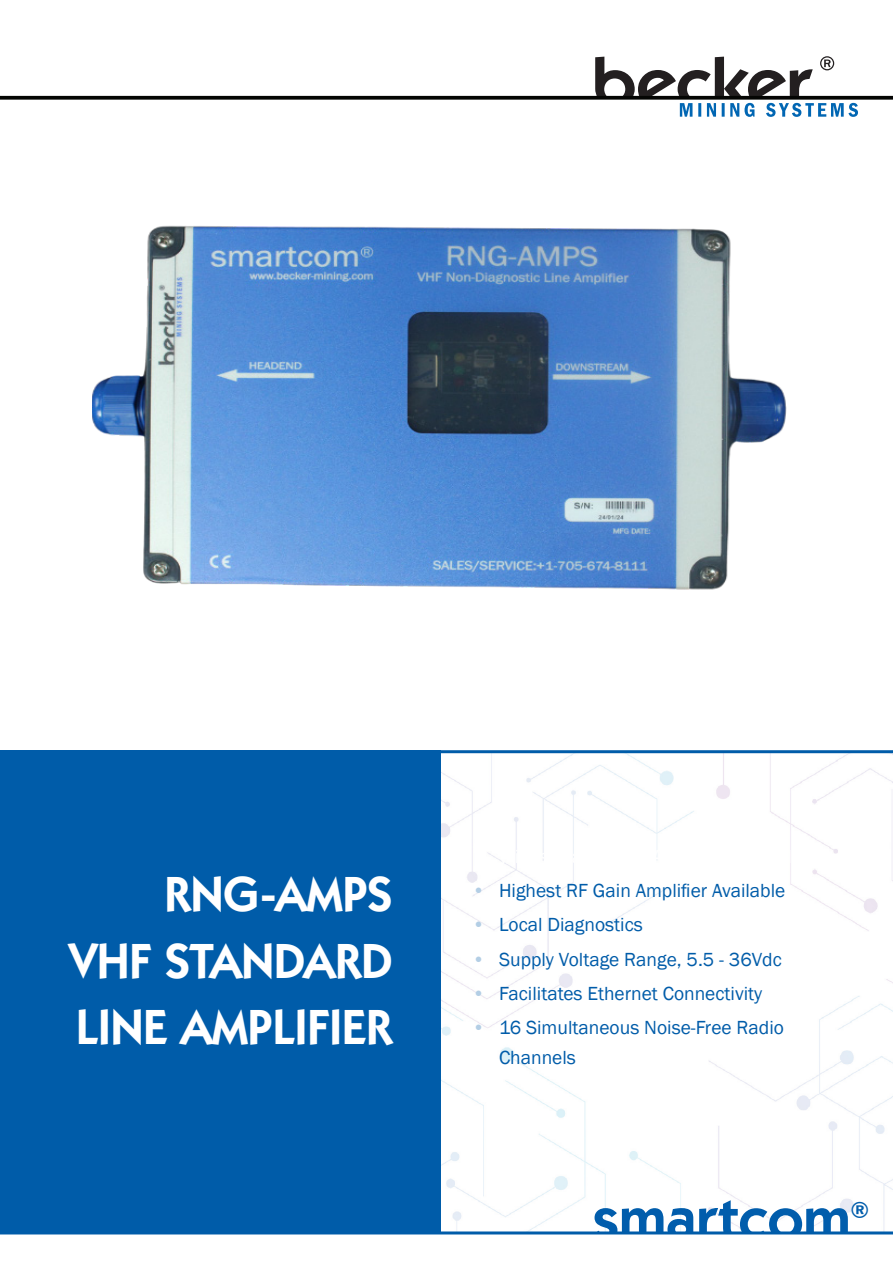
<style>
.page{position:relative;width:893px;height:1263px;background:#fff}
.page>*{position:absolute;margin:0;border:0;box-sizing:border-box;transform-origin:0 0}
.Absatz_Eigenschaft{font:600 60px "Kabel IT Cby BT";color:#015dac}
.Absatz_Eigenschaft-2{font:600 49.5px "Kabel IT Cby BT";color:#fff}
.Absatz_Eigenschaft-3{font:600 22.5px "Kabel IT Cby BT";color:#015dac}
.t1{font:19.5px/30px "Franklin Gothic";color:#005ca9}
.s1{color:#b3cee5}
</style>
<div class="page">
<img style="left:441px;top:753px;width:452px;height:478px">
<div style="left:0;top:750px;width:441px;height:482px;background:#005ca9"></div>
<hr style="left:0;top:1231px;width:893px;height:3px;background:#005ca9">
<hr style="left:0;top:750px;width:893px;height:3px;background:#005ca9">
<svg style="left:820px;top:56px;width:14px;height:14px"></svg>
<svg style="left:595px;top:57px;width:218px;height:39px"></svg>
<svg style="left:680px;top:103px;width:178px;height:14px"></svg>
<svg style="left:0;top:96px;width:893px;height:4px;background:#1a1b19"></svg>
<img style="left:92px;top:225px;width:695px;height:365px">
<p class="Absatz_Eigenschaft-2" style="left:165px;top:864px;width:229px">RNG-AMPS</p>
<p class="Absatz_Eigenschaft-2" style="left:69px;top:930px;width:324px">VHF STANDARD</p>
<p class="Absatz_Eigenschaft-2" style="left:76px;top:996px;width:318px">LINE AMPLIFIER</p>
<p class="t1" style="left:472px;top:876px;width:315px"><span class="s1">•</span> Highest RF Gain Amplifier Available</p>
<p class="t1" style="left:472px;top:910px;width:172px"><span class="s1">•</span> Local Diagnostics</p>
<p class="t1" style="left:472px;top:944px;width:311px"><span class="s1">•</span> Supply Voltage Range, 5.5 - 36Vdc</p>
<p class="t1" style="left:472px;top:979px;width:292px"><span class="s1">•</span> Facilitates Ethernet Connectivity</p>
<p class="t1" style="left:499px;top:1013px;width:286px;text-indent:-27px"><span class="s1">•</span> 16 Simultaneous Noise-Free Radio<br>Channels</p>
<p class="Absatz_Eigenschaft" style="left:593px;top:1182px;width:259px">smartcom</p>
<p class="Absatz_Eigenschaft-3" style="left:850px;top:1197px;width:20px">®</p>
</div>
